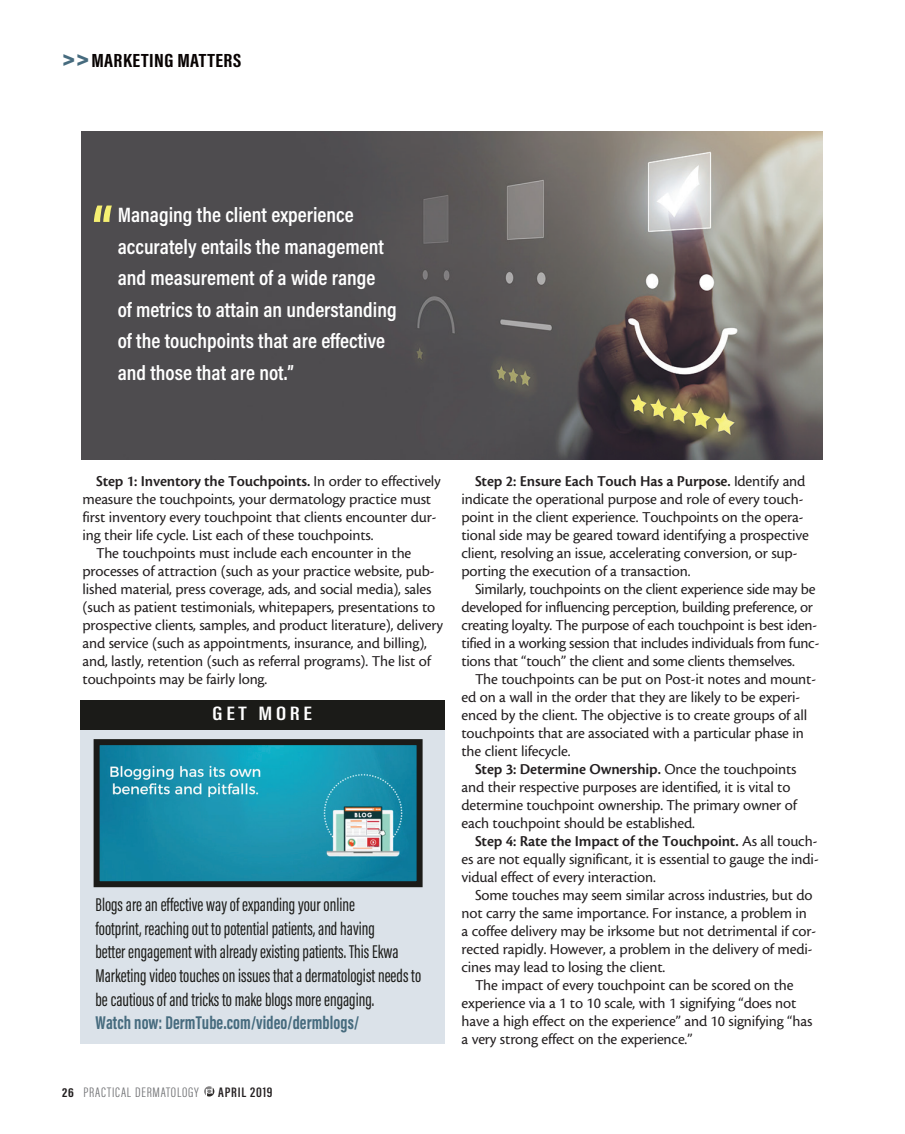
<style>
.page{position:relative;width:905px;height:1134px;background:#fff}
.page>*{position:absolute;margin:0;border:0;box-sizing:border-box;transform-origin:0 0}
.pullquote{font:600 67.5px "Acumin Pro Cond";color:#f6f072}
.pullquote-2{font:600 21px/31.5px "Acumin Pro Cond";color:#fff}
.body{font:600 19.95px "Acumin Pro Extra Cond";letter-spacing:.14em;color:#fff;scale:1.35 1}
.t1{font:700 19.5px "Acumin Pro Extra Cond";letter-spacing:.02em;color:#080302;scale:1.21 1}
.body-2{font:19.05px/23.7px "Acumin Pro Extra Cond";color:#1b1b18}
.body-3{font:700 19.05px "Acumin Pro Extra Cond";letter-spacing:.005em;color:#466b7e}
.body-4{font:15.75px/18px "Cronos MM 408 10";letter-spacing:-.01em;color:#231f20}
.t2{font:300 14.1px "Acumin Pro Extra Cond";letter-spacing:.05em;color:#6c6d70;scale:1.11 1}
.t3{font:600 14.1px "Acumin Pro Extra Cond";letter-spacing:.05em;color:#231f20;scale:1.11 1}
.s1{font-weight:900;font-size:28.5px;color:#466b7e}
.s2{font-family:"Cronos MM 574 10"}
.s3{font-weight:700;font-size:13.35px;color:#231f20}
</style>
<div class="page">
<svg style="left:204px;top:1086px;width:10px;height:11px"></svg>
<div style="left:80px;top:700px;width:364px;height:344px;background:#dbe2e9"></div>
<img style="left:101px;top:746px;width:314px;height:134px">
<div style="left:94px;top:739px;width:328px;height:148px;border:6px solid #1b1b18"></div>
<div style="left:80px;top:700px;width:364px;height:30px;background:#1b1b18"></div>
<img style="left:81px;top:132px;width:741px;height:328px">
<p class="t1" style="left:62px;top:49px;width:149px"><span class="s1">&gt;&gt;</span>MARKETING MATTERS</p>
<p class="pullquote" style="left:92px;top:186px;width:22px">“</p>
<p class="pullquote-2" style="left:118px;top:199px;width:280px">Managing the client experience accurately entails the management and measurement of a wide range<br>of metrics to attain an understanding of the touchpoints that are effective and those that are not.”</p>
<p class="body-4" style="left:82px;top:472px;width:360px;text-indent:14px"><span class="s2">Step 1: Inventory the Touchpoints.</span> In order to effectively measure the touchpoints, your dermatology practice must first inventory every touchpoint that clients encounter dur&shy;ing their life cycle. List each of these touchpoints.</p>
<p class="body-4" style="left:82px;top:544px;width:362px;text-indent:14px">The touchpoints must include each encounter in the processes of attraction (such as your practice website, pub&shy;lished material, press coverage, ads, and social media), sales (such as patient testimonials, whitepapers, presentations to prospective clients, samples, and product literature), delivery and service (such as appointments, insurance, and billing), and, lastly, retention (such as referral programs). The list of touchpoints may be fairly long.</p>
<p class="body" style="left:212px;top:701px;width:75px">GET MORE</p>
<p class="body-2" style="left:96px;top:893px;width:327px">Blogs are an effective way of expanding your online<br>footprint, reaching out to potential patients, and having<br>better engagement with already existing patients. This Ekwa Marketing video touches on issues that a dermatologist needs to be cautious of and tricks to make blogs more engaging.</p>
<p class="body-3" style="left:96px;top:1011px;width:265px">Watch now: DermTube.com/video/dermblogs/</p>
<p class="t2" style="left:62px;top:1083px;width:124px"><span class="s3">26</span> PRACTICAL DERMATOLOGY</p>
<p class="t3" style="left:218px;top:1083px;width:50px">APRIL 2019</p>
<p class="body-4" style="left:461px;top:472px;width:349px;text-indent:14px"><span class="s2">Step 2: Ensure Each Touch Has a Purpose.</span> Identify and indicate the operational purpose and role of every touch&shy;point in the client experience. Touchpoints on the opera&shy;tional side may be geared toward identifying a prospective client, resolving an issue, accelerating conversion, or sup&shy;porting the execution of a transaction.</p>
<p class="body-4" style="left:461px;top:580px;width:359px;text-indent:14px">Similarly, touchpoints on the client experience side may be developed for influencing perception, building preference, or creating loyalty. The purpose of each touchpoint is best iden&shy;tified in a working session that includes individuals from func&shy;tions that “touch” the client and some clients themselves.</p>
<p class="body-4" style="left:461px;top:670px;width:356px;text-indent:14px">The touchpoints can be put on Post-it notes and mount&shy;ed on a wall in the order that they are likely to be experi&shy;enced by the client. The objective is to create groups of all touchpoints that are associated with a particular phase in the client lifecycle.</p>
<p class="body-4" style="left:461px;top:760px;width:337px;text-indent:14px"><span class="s2">Step 3: Determine Ownership.</span> Once the touchpoints and their respective purposes are identified, it is vital to determine touchpoint ownership. The primary owner of each touchpoint should be established.</p>
<p class="body-4" style="left:461px;top:832px;width:359px;text-align:justify;text-indent:14px"><span class="s2">Step 4: Rate the Impact of the Touchpoint.</span> As all touch&shy;es are not equally significant, it is essential to gauge the indi&shy;vidual effect of every interaction.</p>
<p class="body-4" style="left:461px;top:886px;width:356px;text-indent:14px">Some touches may seem similar across industries, but do not carry the same importance. For instance, a problem in a coffee delivery may be irksome but not detrimental if cor&shy;rected rapidly. However, a problem in the delivery of medi&shy;cines may lead to losing the client.</p>
<p class="body-4" style="left:461px;top:976px;width:352px;text-indent:14px">The impact of every touchpoint can be scored on the experience via a 1 to 10 scale, with 1 signifying “does not have a high effect on the experience” and 10 signifying “has a very strong effect on the experience.”</p>
</div>
